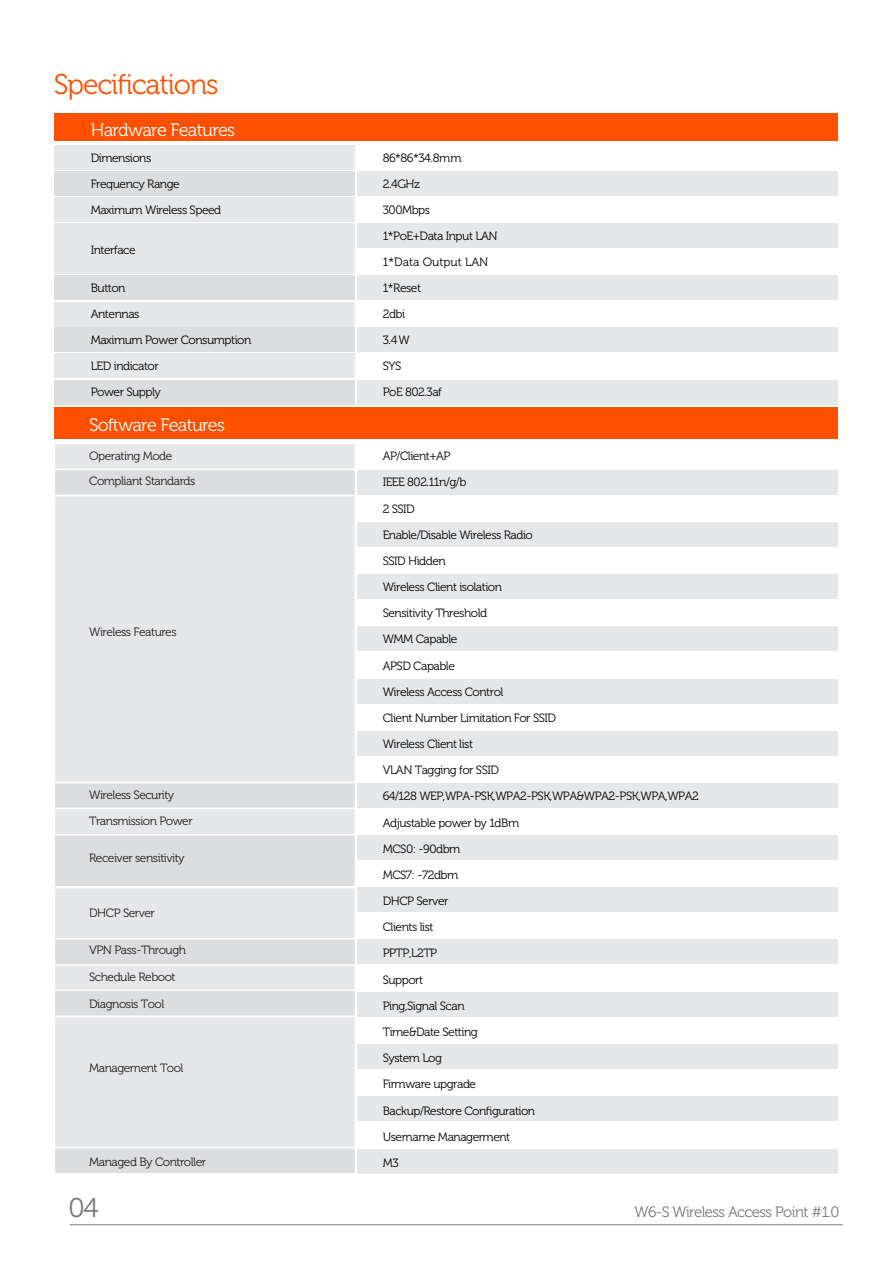
<style>
.page{position:relative;width:893px;height:1263px;background:#fff}
.page>*{position:absolute;margin:0;border:0;box-sizing:border-box;transform-origin:0 0}
.t1{font:28.35px "Museo 300";letter-spacing:-.04em;color:#ff5000}
.t2{font:27px "Museo 300";color:#76787b}
.t3{font:18px "Museo 300";letter-spacing:-.04em;color:#fff}
.t4{font:15px "Museo 300";letter-spacing:-.04em;color:#76787b}
.t5{font:12px/26.1px "Museo 300";letter-spacing:-.04em;color:#030303}
.t6{font:12px/25.3px "Museo 300";letter-spacing:-.04em;color:#231f20}
</style>
<div class="page">
<hr style="left:70px;top:1224px;width:772px;height:1px;background:#76787b">
<hr style="left:54px;top:117px;width:784px;height:1px;background:#bdc0c3">
<div style="left:54px;top:145px;width:301px;height:25px;background:#e6e7e9"></div>
<div style="left:54px;top:171px;width:301px;height:25px;background:#dcdddf"></div>
<div style="left:54px;top:197px;width:301px;height:25px;background:#e6e7e9"></div>
<div style="left:54px;top:224px;width:301px;height:50px;background:#e6e7e9"></div>
<div style="left:54px;top:276px;width:301px;height:24px;background:#dcdddf"></div>
<div style="left:54px;top:302px;width:301px;height:24px;background:#e6e7e9"></div>
<div style="left:54px;top:328px;width:301px;height:24px;background:#dcdddf"></div>
<div style="left:54px;top:354px;width:301px;height:24px;background:#e6e7e9"></div>
<div style="left:54px;top:380px;width:301px;height:24px;background:#dcdddf"></div>
<div style="left:357px;top:171px;width:480px;height:25px;background:#e6e7e9"></div>
<div style="left:357px;top:224px;width:480px;height:24px;background:#e6e7e9"></div>
<div style="left:357px;top:276px;width:480px;height:24px;background:#e6e7e9"></div>
<div style="left:357px;top:328px;width:480px;height:24px;background:#e6e7e9"></div>
<div style="left:357px;top:380px;width:480px;height:24px;background:#e6e7e9"></div>
<div style="left:357px;top:470px;width:480px;height:24px;background:#e6e7e9"></div>
<div style="left:357px;top:522px;width:480px;height:25px;background:#e6e7e9"></div>
<div style="left:357px;top:575px;width:480px;height:24px;background:#e6e7e9"></div>
<div style="left:357px;top:627px;width:480px;height:24px;background:#e6e7e9"></div>
<div style="left:357px;top:679px;width:480px;height:24px;background:#e6e7e9"></div>
<div style="left:357px;top:731px;width:480px;height:24px;background:#e6e7e9"></div>
<div style="left:357px;top:783px;width:480px;height:25px;background:#e6e7e9"></div>
<div style="left:357px;top:835px;width:480px;height:25px;background:#e6e7e9"></div>
<div style="left:357px;top:887px;width:480px;height:25px;background:#e6e7e9"></div>
<div style="left:357px;top:940px;width:480px;height:24px;background:#e6e7e9"></div>
<div style="left:357px;top:992px;width:480px;height:25px;background:#e6e7e9"></div>
<div style="left:357px;top:1044px;width:480px;height:25px;background:#e6e7e9"></div>
<div style="left:357px;top:1097px;width:480px;height:24px;background:#e6e7e9"></div>
<div style="left:357px;top:1149px;width:480px;height:25px;background:#e6e7e9"></div>
<div style="left:54px;top:834px;width:302px;height:53px;background:#dcdddf;border:2px solid #fff"></div>
<div style="left:54px;top:887px;width:302px;height:52px;background:#e6e7e9;border:2px solid #fff"></div>
<div style="left:54px;top:1016px;width:302px;height:132px;background:#e6e7e9;border:2px solid #fff"></div>
<div style="left:54px;top:782px;width:302px;height:27px;background:#dcdddf;border:2px solid #fff"></div>
<div style="left:54px;top:808px;width:302px;height:27px;background:#e6e7e9;border:2px solid #fff"></div>
<div style="left:54px;top:964px;width:302px;height:28px;background:#e6e7e9"></div>
<div style="left:54px;top:989px;width:302px;height:28px;background:#dcdddf;border:2px solid #fff"></div>
<div style="left:54px;top:1147px;width:302px;height:27px;background:#dcdddf;border:2px solid #fff"></div>
<div style="left:54px;top:938px;width:302px;height:28px;background:#dcdddf;border:2px solid #fff"></div>
<div style="left:54px;top:443px;width:302px;height:27px;background:#e6e7e9;border:2px solid #fff"></div>
<div style="left:54px;top:469px;width:302px;height:27px;background:#dcdddf;border:2px solid #fff"></div>
<div style="left:54px;top:495px;width:302px;height:288px;background:#e6e7e9;border:2px solid #fff"></div>
<hr style="left:355px;top:144px;width:2px;height:941px;background:#fff">
<div style="left:54px;top:113px;width:783px;height:28px;background:#ff5000"></div>
<div style="left:54px;top:407px;width:784px;height:32px;background:#ff5000"></div>
<h1 class="t1" style="left:54px;top:69px;width:166px">Specifications</h1>
<h3 class="t3" style="left:91px;top:120px;width:146px">Hardware Features</h3>
<p class="t5" style="left:91px;top:145px;width:132px">Dimensions<br>Frequency Range<br>Maximum Wireless Speed</p>
<p class="t5" style="left:91px;top:237px;width:46px">Interface</p>
<p class="t5" style="left:91px;top:275px;width:162px">Button<br>Antennas<br>Maximum Power Consumption<br>LED indicator<br>Power Supply</p>
<h3 class="t3" style="left:89px;top:415px;width:137px">Software Features</h3>
<p class="t6" style="left:89px;top:444px;width:108px">Operating Mode<br>Compliant Standards</p>
<p class="t6" style="left:89px;top:619px;width:89px">Wireless Features</p>
<p class="t6" style="left:89px;top:782px;width:87px">Wireless Security</p>
<p class="t6" style="left:89px;top:808px;width:105px">Transmission Power</p>
<p class="t6" style="left:89px;top:845px;width:97px">Receiver sensitivity</p>
<p class="t6" style="left:89px;top:900px;width:67px">DHCP Server</p>
<p class="t6" style="left:89px;top:938px;width:98px">VPN Pass-Through</p>
<p class="t6" style="left:89px;top:965px;width:88px">Schedule Reboot</p>
<p class="t6" style="left:89px;top:992px;width:77px">Diagnosis Tool</p>
<p class="t6" style="left:89px;top:1056px;width:96px">Management Tool</p>
<p class="t6" style="left:89px;top:1149px;width:119px">Managed By Controller</p>
<h2 class="t2" style="left:68px;top:1193px;width:32px">04</h2>
<p class="t5" style="left:383px;top:145px;width:117px">86*86*34.8mm<br>2.4GHz<br>300Mbps<br>1*PoE+Data Input LAN<br>1*Data Output LAN<br>1*Reset<br>2dbi<br>3.4W<br>SYS<br>PoE 802.3af</p>
<p class="t5" style="left:383px;top:443px;width:318px">AP/Client+AP<br>IEEE 802.11n/g/b<br>2 SSID<br>Enable/Disable Wireless Radio<br>SSID Hidden<br>Wireless Client isolation<br>Sensitivity Threshold<br>WMM Capable<br>APSD Capable<br>Wireless Access Control<br>Client Number Limitation For SSID<br>Wireless Client list<br>VLAN Tagging for SSID<br>64/128 WEP,WPA-PSK,WPA2-PSK,WPA&amp;WPA2-PSK,WPA,WPA2<br>Adjustable power by 1dBm<br>MCS0: -90dbm<br>MCS7: -72dbm<br>DHCP Server<br>Clients list<br>PPTP,L2TP<br>Support<br>Ping,Signal Scan<br>Time&amp;Date Setting<br>System Log<br>Firmware upgrade<br>Backup/Restore Configuration<br>Username Managerment<br>M3</p>
<p class="t4" style="left:634px;top:1204px;width:207px">W6-S Wireless Access Point #1.0</p>
</div>
